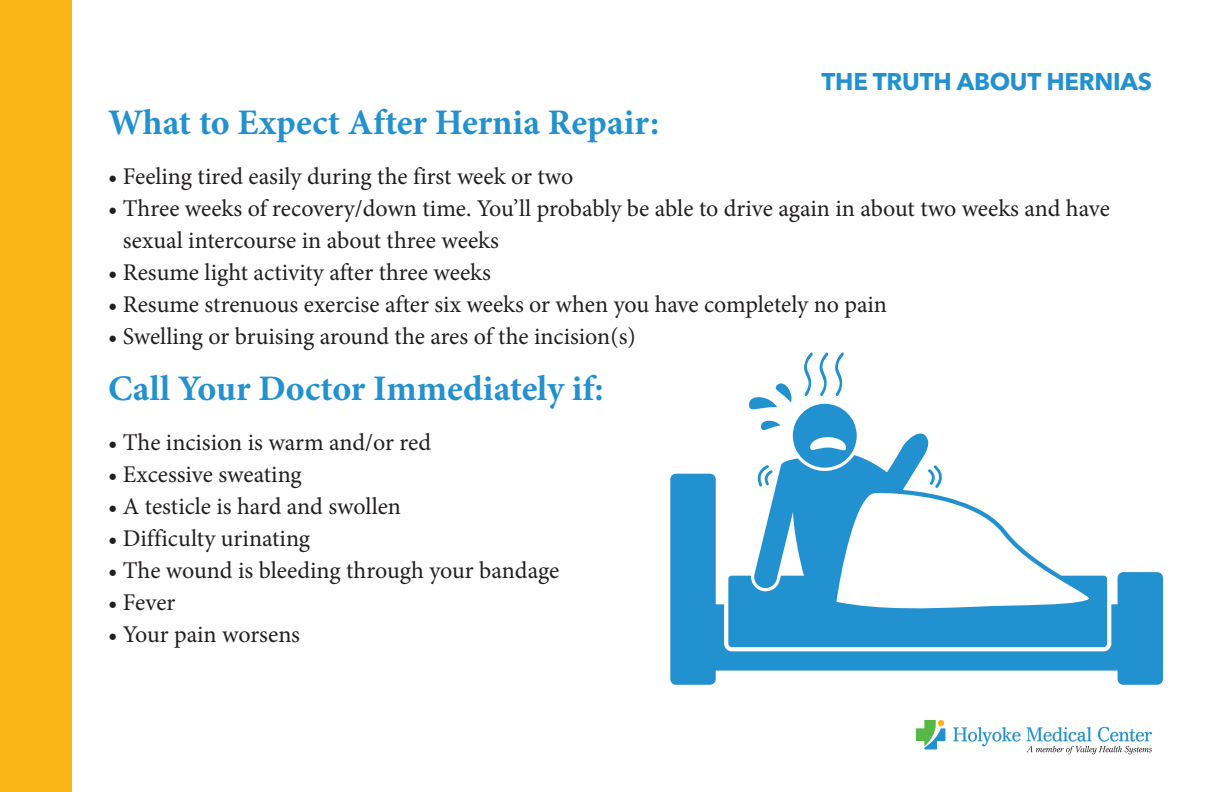
<style>
.page{position:relative;width:1224px;height:792px;background:#fff}
.page>*{position:absolute;margin:0;border:0;box-sizing:border-box;transform-origin:0 0}
.Reason{font:700 36px "Minion Pro";color:#2291d0}
.body{font:24px/32px "Minion Pro";letter-spacing:-.005em;color:#231f20}
.Subheads{font:700 24px "Avenir Next LT Pro";letter-spacing:-.01em;color:#2291d0}
</style>
<div class="page">
<div style="left:0;top:0;width:72px;height:792px;background:#f9b415"></div>
<svg style="left:916px;top:720px;width:29px;height:29px"></svg>
<svg style="left:953px;top:727px;width:67px;height:19px"></svg>
<svg style="left:1027px;top:727px;width:125px;height:27px"></svg>
<svg style="left:670px;top:474px;width:493px;height:211px;fill:#2291d0"></svg>
<svg style="left:728px;top:433px;width:379px;height:214px"></svg>
<svg style="left:748px;top:352px;width:109px;height:135px"></svg>
<p class="Subheads" style="left:822px;top:67px;width:332px">THE TRUTH ABOUT HERNIAS</p>
<p class="Reason" style="left:108px;top:97px;width:553px">What to Expect After Hernia Repair:</p>
<p class="body" style="left:108px;top:161px;width:467px">• Feeling tired easily during the first week or two</p>
<p class="body" style="left:123px;top:193px;width:989px;text-indent:-15px">• Three weeks of recovery/down time. You’ll probably be able to drive again in about two weeks and have sexual intercourse in about three weeks</p>
<p class="body" style="left:108px;top:257px;width:384px">• Resume light activity after three weeks</p>
<p class="body" style="left:108px;top:289px;width:781px">• Resume strenuous exercise after six weeks or when you have completely no pain</p>
<p class="body" style="left:108px;top:321px;width:529px">• Swelling or bruising around the ares of the incision(s)</p>
<p class="Reason" style="left:108px;top:363px;width:497px">Call Your Doctor Immediately if:</p>
<p class="body" style="left:108px;top:427px;width:325px">• The incision is warm and/or red</p>
<p class="body" style="left:108px;top:459px;width:195px">• Excessive sweating</p>
<p class="body" style="left:108px;top:491px;width:295px">• A testicle is hard and swollen</p>
<p class="body" style="left:108px;top:523px;width:204px">• Difficulty urinating</p>
<p class="body" style="left:108px;top:555px;width:453px">• The wound is bleeding through your bandage</p>
<p class="body" style="left:108px;top:587px;width:69px">• Fever</p>
<p class="body" style="left:108px;top:619px;width:194px">• Your pain worsens</p>
</div>
